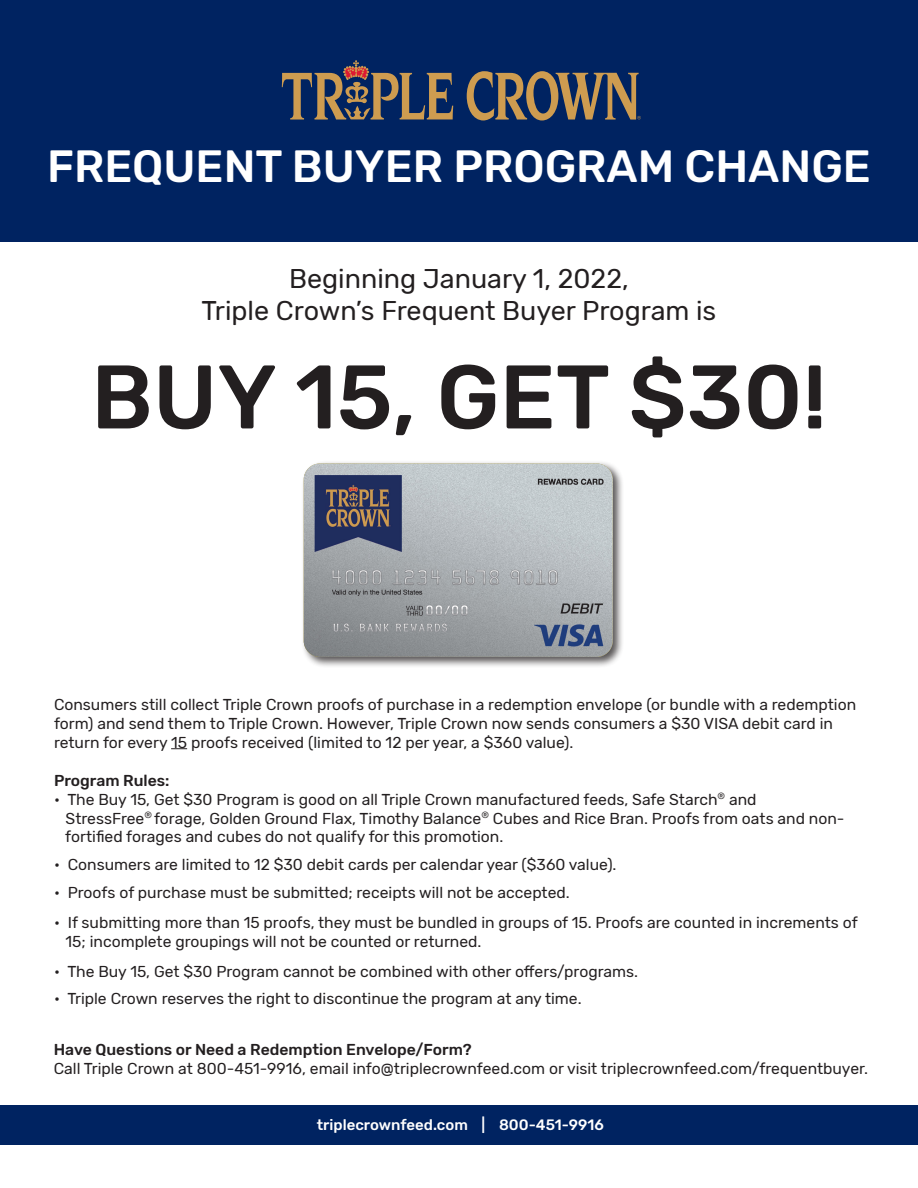
<style>
.page{position:relative;width:918px;height:1188px;background:#fff}
.page>*{position:absolute;margin:0;border:0;box-sizing:border-box;transform-origin:0 0}
.t1{font:500 90px "Rubik";color:#231f20}
.t2{font:500 45px "Rubik";color:#fff}
.t3{font:27px "Rubik";color:#231f20}
.t4{font:15.75px/18.9px "Rubik";color:#231f20}
.t5{font:500 15.75px "Rubik";color:#231f20}
.t6{font:500 15px "Rubik";color:#fff}
</style>
<div class="page">
<div style="left:0;top:0;width:918px;height:242px;background:#002361"></div>
<div style="left:0;top:1106px;width:918px;height:39px;background:#002361"></div>
<svg style="left:467px;top:71px;width:174px;height:50px"></svg>
<svg style="left:282px;top:60px;width:171px;height:60px"></svg>
<svg style="left:171px;top:748px;width:16px;height:1px"></svg>
<div style="left:301px;top:461px;width:323px;height:207px;background:#231f20;opacity:.75"></div>
<img style="left:304px;top:464px;width:309px;height:193px">
<p class="t2" style="left:47px;top:141px;width:825px">FREQUENT BUYER PROGRAM CHANGE</p>
<p class="t3" style="left:289px;top:263px;width:341px">Beginning January 1, 2022,</p>
<p class="t3" style="left:202px;top:296px;width:516px">Triple Crown’s Frequent Buyer Program is</p>
<p class="t1" style="left:91px;top:345px;width:737px">BUY 15, GET $30!</p>
<p class="t4" style="left:54px;top:696px;width:804px">Consumers still collect Triple Crown proofs of purchase in a redemption envelope (or bundle with a redemption form) and send them to Triple Crown. However, Triple Crown now sends consumers a $30 VISA debit card in return for every 15 proofs received (limited to 12 per year, a $360 value).</p>
<p class="t5" style="left:54px;top:771px;width:117px">Program Rules:</p>
<p class="t4" style="left:54px;top:790px;width:704px">• The Buy 15, Get $30 Program is good on all Triple Crown manufactured feeds, Safe Starch<sup>®</sup> and</p>
<p class="t4" style="left:65px;top:809px;width:781px">StressFree<sup>®</sup> forage, Golden Ground Flax, Timothy Balance<sup>®</sup> Cubes and Rice Bran. Proofs from oats and non&shy;fortified forages and cubes do not qualify for this promotion.</p>
<p class="t4" style="left:54px;top:856px;width:564px">• Consumers are limited to 12 $30 debit cards per calendar year ($360 value).</p>
<p class="t4" style="left:54px;top:884px;width:517px">• Proofs of purchase must be submitted; receipts will not be accepted.</p>
<p class="t4" style="left:54px;top:913px;width:805px">• If submitting more than 15 proofs, they must be bundled in groups of 15. Proofs are counted in increments of</p>
<p class="t4" style="left:66px;top:932px;width:417px">15; incomplete groupings will not be counted or returned.</p>
<p class="t4" style="left:54px;top:962px;width:586px">• The Buy 15, Get $30 Program cannot be combined with other offers/programs.</p>
<p class="t4" style="left:54px;top:990px;width:529px">• Triple Crown reserves the right to discontinue the program at any time.</p>
<p class="t5" style="left:54px;top:1041px;width:419px">Have Questions or Need a Redemption Envelope/Form?</p>
<p class="t4" style="left:54px;top:1060px;width:816px">Call Triple Crown at 800-451-9916, email info@triplecrownfeed.com or visit triplecrownfeed.com/frequentbuyer.</p>
<p class="t6" style="left:317px;top:1117px;width:289px">triplecrownfeed.com | 800-451-9916</p>
</div>
